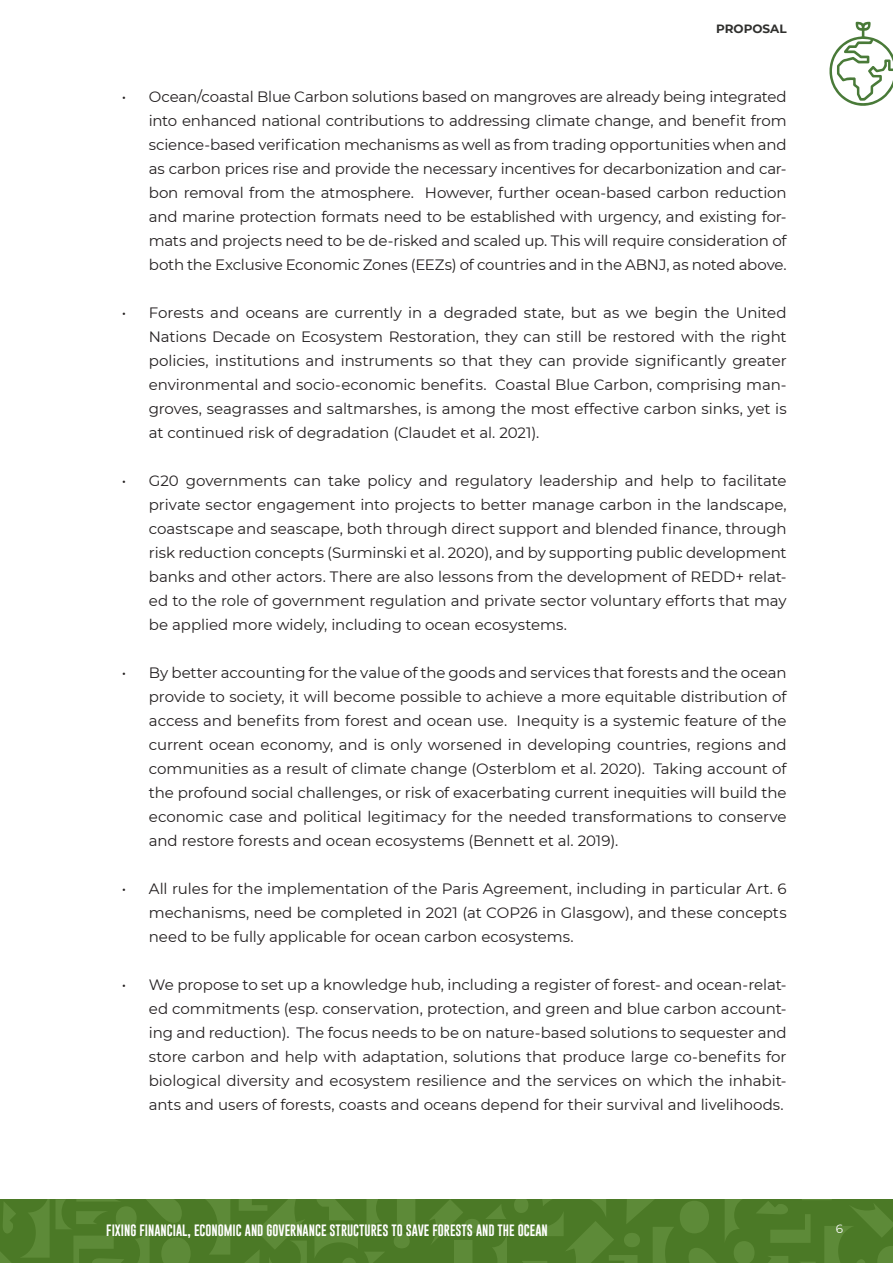
<style>
.page{position:relative;width:893px;height:1263px;background:#fff}
.page>*{position:absolute;margin:0;border:0;box-sizing:border-box;transform-origin:0 0}
.t1{font:15px/24px "Montserrat";letter-spacing:-.005em;color:#231f20;text-align:justify}
.t2{font:12px "Gobold";color:#fff}
.t3{font:700 12px "Montserrat";color:#30302e}
.t4{font:12px "Montserrat";color:#fff}
</style>
<div class="page">
<div style="left:0;top:1199px;width:893px;height:64px;background:#4b7926"></div>
<svg style="left:514px;top:1199px;width:379px;height:64px"></svg>
<svg style="left:430px;top:1200px;width:77px;height:63px"></svg>
<svg style="left:0;top:1199px;width:415px;height:64px"></svg>
<svg style="left:829px;top:22px;width:64px;height:84px"></svg>
<p class="t3" style="left:716px;top:20px;width:72px">PROPOSAL</p>
<p class="t1" style="left:149px;top:84px;width:639px;text-indent:-27px">• Ocean/coastal Blue Carbon solutions based on mangroves are already being integrated into enhanced national contributions to addressing climate change, and benefit from science-based verification mechanisms as well as from trading opportunities when and as carbon prices rise and provide the necessary incentives for decarbonization and car&shy;bon removal from the atmosphere. However, further ocean-based carbon reduction and marine protection formats need to be established with urgency, and existing for&shy;mats and projects need to be de-risked and scaled up. This will require consideration of both the Exclusive Economic Zones (EEZs) of countries and in the ABNJ, as noted above.</p>
<p class="t1" style="left:149px;top:300px;width:639px;text-indent:-27px">• Forests and oceans are currently in a degraded state, but as we begin the United Nations Decade on Ecosystem Restoration, they can still be restored with the right policies, institutions and instruments so that they can provide significantly greater environmental and socio-economic benefits. Coastal Blue Carbon, comprising man&shy;groves, seagrasses and saltmarshes, is among the most effective carbon sinks, yet is at continued risk of degradation (Claudet et al. 2021).</p>
<p class="t1" style="left:149px;top:468px;width:639px;text-indent:-27px">• G20 governments can take policy and regulatory leadership and help to facilitate private sector engagement into projects to better manage carbon in the landscape, coastscape and seascape, both through direct support and blended finance, through risk reduction concepts (Surminski et al. 2020), and by supporting public development banks and other actors. There are also lessons from the development of REDD+ relat&shy;ed to the role of government regulation and private sector voluntary efforts that may be applied more widely, including to ocean ecosystems.</p>
<p class="t1" style="left:149px;top:660px;width:639px;text-indent:-27px">• By better accounting for the value of the goods and services that forests and the ocean provide to society, it will become possible to achieve a more equitable distribution of access and benefits from forest and ocean use. Inequity is a systemic feature of the current ocean economy, and is only worsened in developing countries, regions and communities as a result of climate change (Osterblom et al. 2020). Taking account of the profound social challenges, or risk of exacerbating current inequities will build the economic case and political legitimacy for the needed transformations to conserve and restore forests and ocean ecosystems (Bennett et al. 2019).</p>
<p class="t1" style="left:149px;top:876px;width:639px;text-indent:-27px">• All rules for the implementation of the Paris Agreement, including in particular Art. 6 mechanisms, need be completed in 2021 (at COP26 in Glasgow), and these concepts need to be fully applicable for ocean carbon ecosystems.</p>
<p class="t1" style="left:149px;top:972px;width:639px;text-indent:-27px">• We propose to set up a knowledge hub, including a register of forest- and ocean-relat&shy;ed commitments (esp. conservation, protection, and green and blue carbon account&shy;ing and reduction). The focus needs to be on nature-based solutions to sequester and store carbon and help with adaptation, solutions that produce large co-benefits for biological diversity and ecosystem resilience and the services on which the inhabit&shy;ants and users of forests, coasts and oceans depend for their survival and livelihoods.</p>
<p class="t2" style="left:106px;top:1223px;width:443px">FIXING FINANCIAL, ECONOMIC AND GOVERNANCE STRUCTURES TO SAVE FORESTS AND THE OCEAN</p>
<p class="t4" style="left:836px;top:1221px;width:9px">6</p>
</div>
